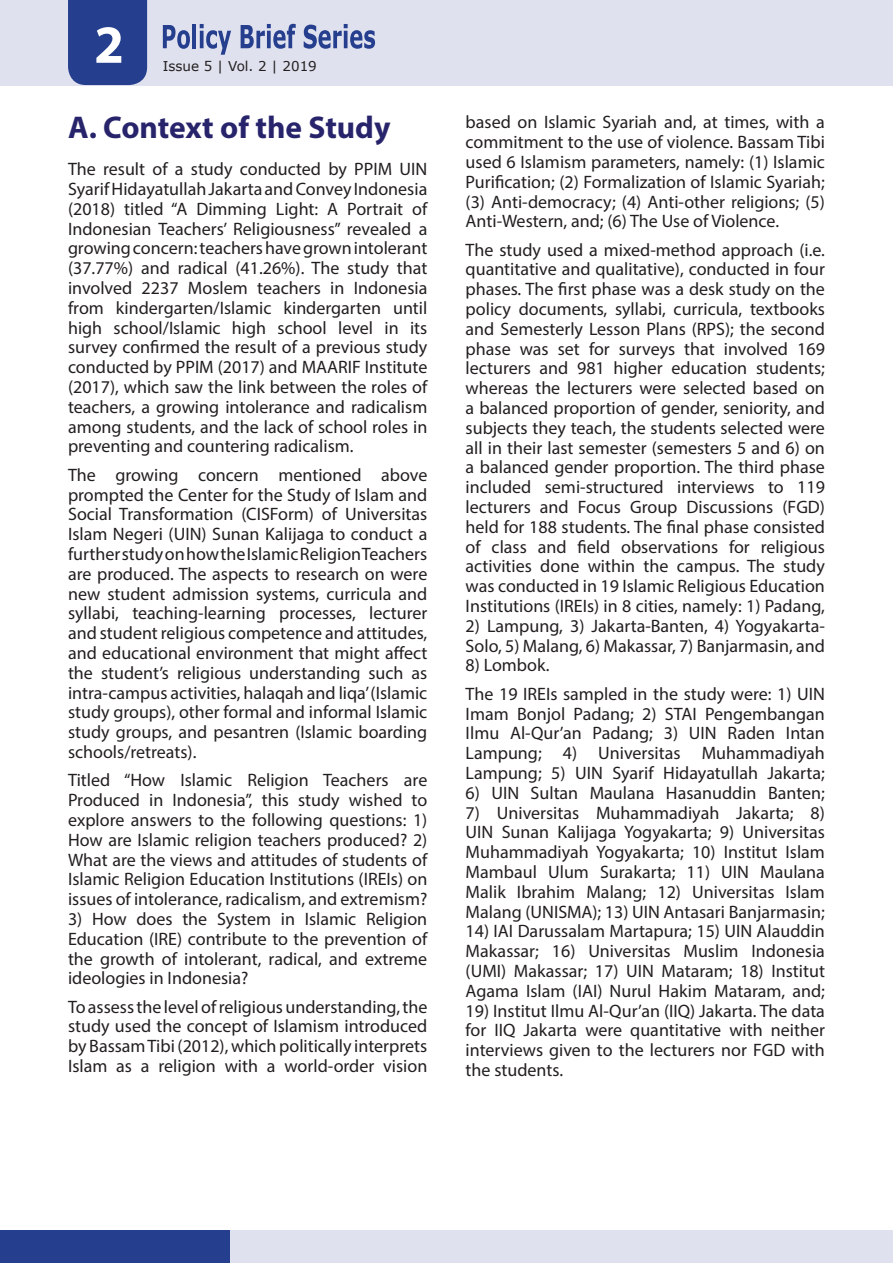
<style>
.page{position:relative;width:893px;height:1263px;background:#fff}
.page>*{position:absolute;margin:0;border:0;box-sizing:border-box;transform-origin:0 0}
.t1{font:700 54px "Myriad Pro";color:#fff}
.t2{font:700 31.5px "Myriad Pro";color:#28246b}
.t3{font:18px/19.8px "Myriad Pro";color:#231f20;text-align:justify}
.t4{font:13.5px "Verdana";color:#231f20}
</style>
<div class="page">
<div style="left:0;top:0;width:893px;height:85px;background:#e0e1ee"></div>
<div style="left:68px;top:0;width:79px;height:85px;background:#253f8e"></div>
<svg style="left:163px;top:25px;width:27px;height:24px"></svg>
<hr style="left:193px;top:24px;width:3px;height:24px;background:#253f8e">
<svg style="left:200px;top:24px;width:31px;height:31px"></svg>
<svg style="left:241px;top:24px;width:55px;height:25px"></svg>
<svg style="left:304px;top:24px;width:71px;height:25px"></svg>
<div style="left:224px;top:1230px;width:669px;height:33px;background:#e0e1ee"></div>
<div style="left:0;top:1230px;width:229px;height:33px;background:#253f8e"></div>
<h1 class="t1" style="left:94px;top:9px;width:31px">2</h1>
<p class="t4" style="left:163px;top:57px;width:155px">Issue 5 | Vol. 2 | 2019</p>
<p class="t2" style="left:68px;top:107px;width:324px">A. Context of the Study</p>
<p class="t3" style="left:68px;top:159px;width:361px">The result of a study conducted by PPIM UIN Syarif Hidayatullah Jakarta and Convey Indonesia (2018) titled “A Dimming Light: A Portrait of Indonesian Teachers’ Religiousness” revealed a growing concern: teachers have grown intolerant (37.77%) and radical (41.26%). The study that involved 2237 Moslem teachers in Indonesia from kindergarten/Islamic kindergarten until high school/Islamic high school level in its survey confirmed the result of a previous study conducted by PPIM (2017) and MAARIF Institute (2017), which saw the link between the roles of teachers, a growing intolerance and radicalism among students, and the lack of school roles in preventing and countering radicalism.</p>
<p class="t3" style="left:68px;top:465px;width:361px">The growing concern mentioned above prompted the Center for the Study of Islam and Social Transformation (CISForm) of Universitas Islam Negeri (UIN) Sunan Kalijaga to conduct a further study on how the Islamic Religion Teachers are produced. The aspects to research on were new student admission systems, curricula and syllabi, teaching-learning processes, lecturer and student religious competence and attitudes, and educational environment that might affect the student’s religious understanding such as intra-campus activities, halaqah and liqa’ (Islamic study groups), other formal and informal Islamic study groups, and pesantren (Islamic boarding schools/retreats).</p>
<p class="t3" style="left:68px;top:770px;width:361px">Titled “How Islamic Religion Teachers are Produced in Indonesia”, this study wished to explore answers to the following questions: 1)<br>How are Islamic religion teachers produced? 2)<br>What are the views and attitudes of students of Islamic Religion Education Institutions (IREIs) on issues of intolerance, radicalism, and extremism?</p>
<p class="t3" style="left:68px;top:909px;width:361px">3) How does the System in Islamic Religion Education (IRE) contribute to the prevention of the growth of intolerant, radical, and extreme ideologies in Indonesia?</p>
<p class="t3" style="left:68px;top:996px;width:361px">To assess the level of religious understanding, the study used the concept of Islamism introduced by Bassam Tibi (2012), which politically interprets Islam as a religion with a world-order vision</p>
<p class="t3" style="left:466px;top:112px;width:361px">based on Islamic Syariah and, at times, with a commitment to the use of violence. Bassam Tibi used 6 Islamism parameters, namely: (1) Islamic Purification; (2) Formalization of Islamic Syariah; (3) Anti-democracy; (4) Anti-other religions; (5)<br>Anti-Western, and; (6) The Use of Violence.</p>
<p class="t3" style="left:466px;top:239px;width:361px">The study used a mixed-method approach (i.e. quantitative and qualitative), conducted in four phases. The first phase was a desk study on the policy documents, syllabi, curricula, textbooks and Semesterly Lesson Plans (RPS); the second phase was set for surveys that involved 169 lecturers and 981 higher education students; whereas the lecturers were selected based on a balanced proportion of gender, seniority, and subjects they teach, the students selected were all in their last semester (semesters 5 and 6) on a balanced gender proportion. The third phase included semi-structured interviews to 119 lecturers and Focus Group Discussions (FGD) held for 188 students. The final phase consisted of class and field observations for religious activities done within the campus. The study was conducted in 19 Islamic Religious Education Institutions (IREIs) in 8 cities, namely: 1) Padang,</p>
<p class="t3" style="left:466px;top:616px;width:361px">2) Lampung, 3) Jakarta-Banten, 4) Yogyakarta-<br>Solo, 5) Malang, 6) Makassar, 7) Banjarmasin, and</p>
<p class="t3" style="left:466px;top:655px;width:85px">8) Lombok.</p>
<p class="t3" style="left:466px;top:683px;width:361px">The 19 IREIs sampled in the study were: 1) UIN Imam Bonjol Padang; 2) STAI Pengembangan Ilmu Al-Qur’an Padang; 3) UIN Raden Intan Lampung; 4) Universitas Muhammadiyah Lampung; 5) UIN Syarif Hidayatullah Jakarta;</p>
<p class="t3" style="left:466px;top:782px;width:361px">6) UIN Sultan Maulana Hasanuddin Banten;</p>
<p class="t3" style="left:466px;top:802px;width:361px">7) Universitas Muhammadiyah Jakarta; 8)<br>UIN Sunan Kalijaga Yogyakarta; 9) Universitas Muhammadiyah Yogyakarta; 10) Institut Islam Mambaul Ulum Surakarta; 11) UIN Maulana Malik Ibrahim Malang; 12) Universitas Islam Malang (UNISMA); 13) UIN Antasari Banjarmasin;</p>
<p class="t3" style="left:466px;top:921px;width:361px">14) IAI Darussalam Martapura; 15) UIN Alauddin Makassar; 16) Universitas Muslim Indonesia (UMI) Makassar; 17) UIN Mataram; 18) Institut Agama Islam (IAI) Nurul Hakim Mataram, and;</p>
<p class="t3" style="left:466px;top:1000px;width:361px">19) Institut Ilmu Al-Qur’an (IIQ) Jakarta. The data for IIQ Jakarta were quantitative with neither interviews given to the lecturers nor FGD with the students.</p>
</div>
